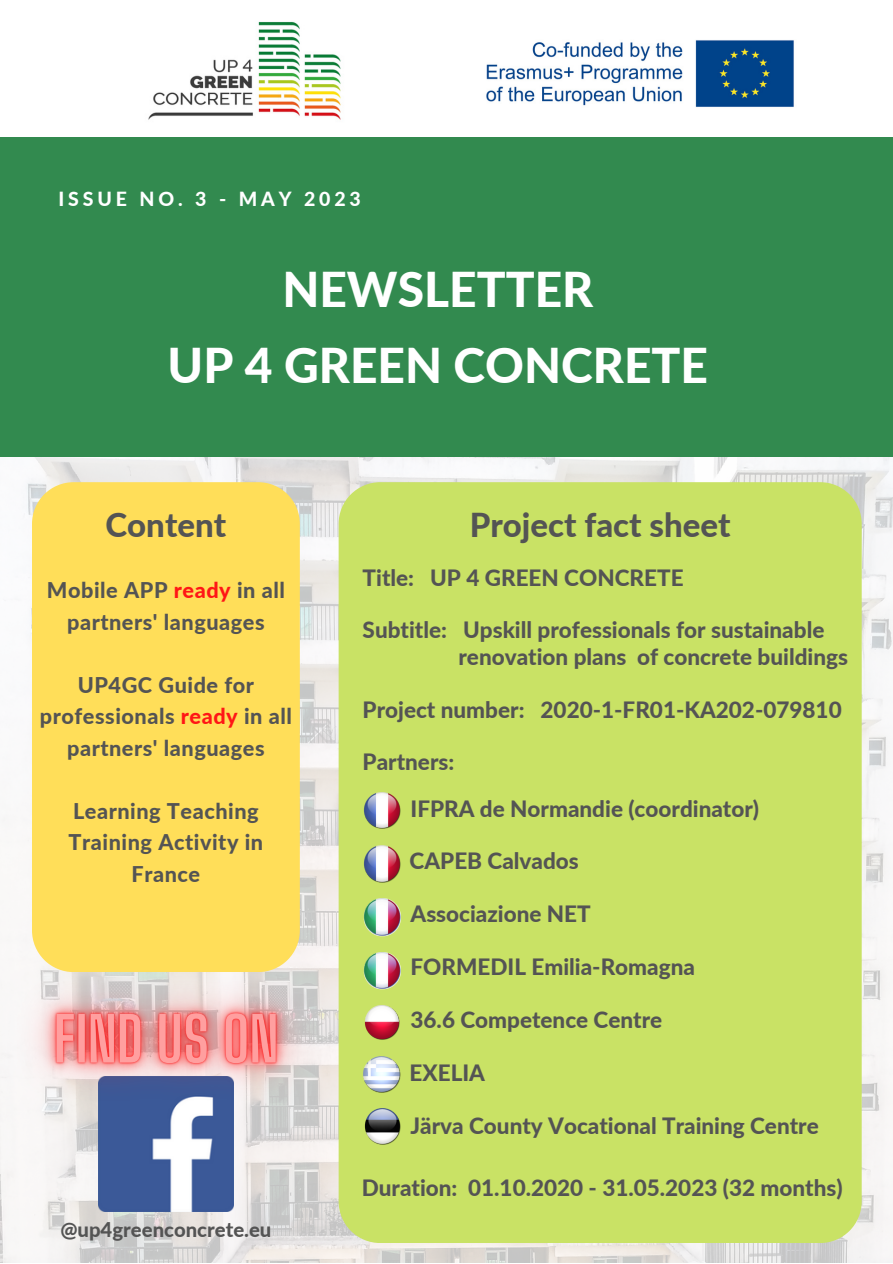
<style>
.page{position:relative;width:893px;height:1264px;background:#fff}
.page>*{position:absolute;margin:0;border:0;box-sizing:border-box;transform-origin:0 0}
.t1{font:800 48px "Lato";color:#fff}
.t2{font:800 33px "Lato";color:#545454}
.t3{font:800 22.5px "Lato";color:#545454}
.t4{font:800 21.6px/31.5px "Lato";letter-spacing:.025em;color:#545454;text-align:center}
.t5{font:800 20.25px "Lato";color:#545454}
.t6{font:800 19.5px "Lato";letter-spacing:.2em;color:#fff}
.s1{color:#ff1616}
</style>
<div class="page">
<img style="left:0;top:457px;width:892px;height:805px">
<img style="left:148px;top:21px;width:193px;height:99px">
<img style="left:486px;top:40px;width:308px;height:67px">
<div style="left:0;top:137px;width:892px;height:320px;background:#328a4f"></div>
<div style="left:32px;top:482px;width:268px;height:451px;background:#ffde59"></div>
<div style="left:338px;top:482px;width:523px;height:760px;background:#c9e265"></div>
<img style="left:362px;top:790px;width:40px;height:40px">
<img style="left:362px;top:843px;width:40px;height:40px">
<img style="left:362px;top:896px;width:40px;height:40px">
<img style="left:362px;top:950px;width:40px;height:39px">
<img style="left:364px;top:1003px;width:37px;height:37px">
<img style="left:361px;top:1054px;width:40px;height:39px">
<img style="left:363px;top:1106px;width:38px;height:39px">
<img style="left:99px;top:1145px;width:134px;height:66px">
<img style="left:0;top:933px;width:347px;height:212px">
<p class="t6" style="left:58px;top:186px;width:304px">ISSUE NO. 3 - MAY 2023</p>
<p class="t1" style="left:282px;top:259px;width:312px">NEWSLETTER</p>
<p class="t1" style="left:168px;top:336px;width:542px">UP 4 GREEN CONCRETE</p>
<p class="t2" style="left:105px;top:504px;width:122px">Content</p>
<p class="t4" style="left:47px;top:574px;width:239px">Mobile APP <span class="s1">ready</span> in all partners' languages</p>
<p class="t4" style="left:40px;top:668px;width:253px">UP4GC Guide for professionals <span class="s1">ready</span> in all partners' languages</p>
<p class="t4" style="left:69px;top:794px;width:196px">Learning Teaching<br>Training Activity in<br>France</p>
<p class="t5" style="left:60px;top:1217px;width:212px">@up4greenconcrete.eu</p>
<p class="t2" style="left:469px;top:504px;width:262px">Project fact sheet</p>
<p class="t3" style="left:362px;top:564px;width:322px">Title: UP 4 GREEN CONCRETE</p>
<p class="t3" style="left:362px;top:615px;width:463px">Subtitle: Upskill professionals for sustainable</p>
<p class="t3" style="left:458px;top:642px;width:391px">renovation plans of concrete buildings</p>
<p class="t3" style="left:362px;top:695px;width:480px">Project number: 2020-1-FR01-KA202-079810</p>
<p class="t3" style="left:362px;top:748px;width:93px">Partners:</p>
<p class="t3" style="left:410px;top:794px;width:350px">IFPRA de Normandie (coordinator)</p>
<p class="t3" style="left:409px;top:847px;width:171px">CAPEB Calvados</p>
<p class="t3" style="left:410px;top:900px;width:182px">Associazione NET</p>
<p class="t3" style="left:410px;top:952px;width:286px">FORMEDIL Emilia-Romagna</p>
<p class="t3" style="left:410px;top:1005px;width:253px">36.6 Competence Centre</p>
<p class="t3" style="left:409px;top:1058px;width:77px">EXELIA</p>
<p class="t3" style="left:410px;top:1111px;width:410px">Järva County Vocational Training Centre</p>
<p class="t3" style="left:361px;top:1173px;width:482px">Duration: 01.10.2020 - 31.05.2023 (32 months)</p>
</div>
